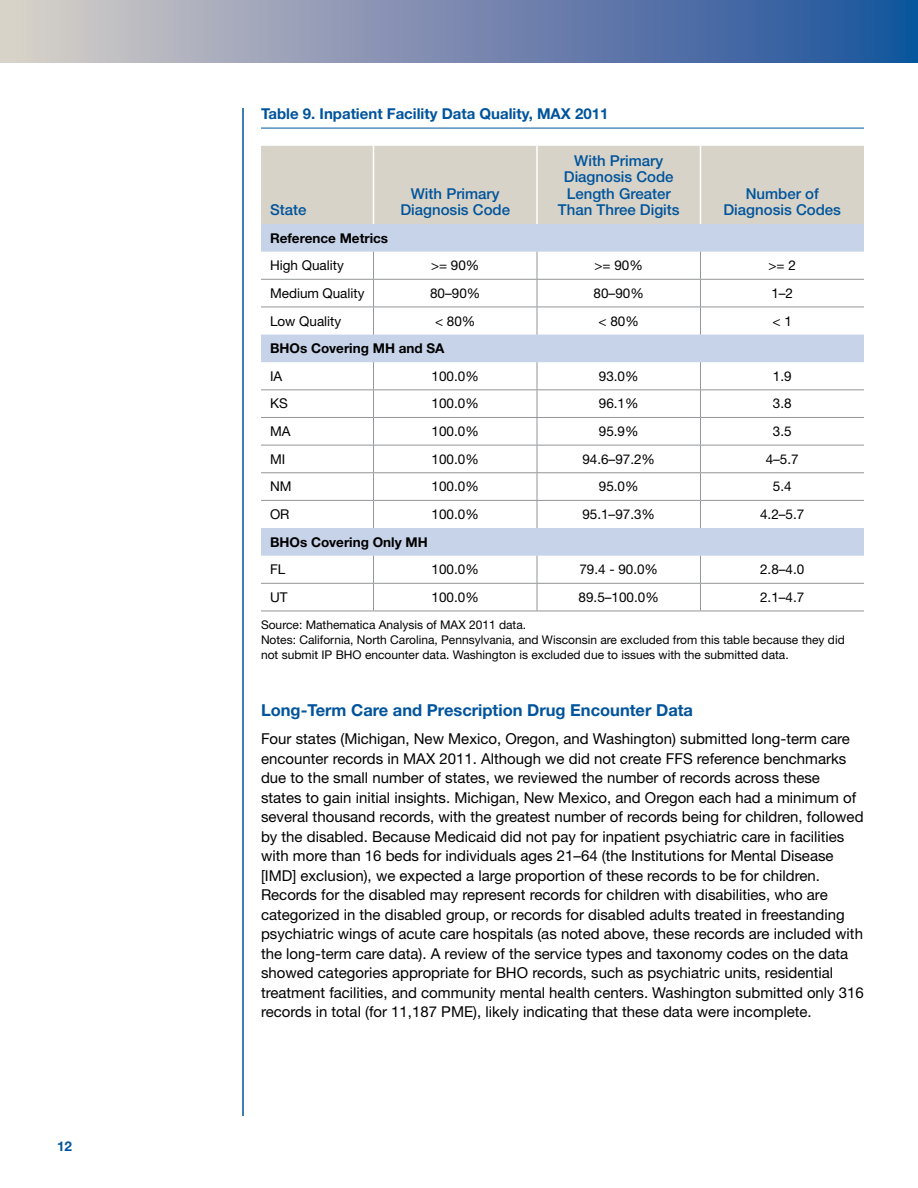
<style>
.page{position:relative;width:918px;height:1188px;background:#fff}
.page>*{position:absolute;margin:0;border:0;box-sizing:border-box;transform-origin:0 0}
.t1{font:700 16.5px "Helvetica Neue LT Std";color:#00549c}
.t2{font:15px/19.5px "Helvetica Neue LT Std";color:#000}
.table_head{font:500 15px/16.5px "Helvetica Neue LT Std";color:#00549c;text-align:center}
.t3{font:700 15px "Helvetica Neue LT Std";color:#00549c}
.table_text{font:13.5px "Helvetica Neue LT Std";color:#000}
.table_text-2{font:700 13.5px "Helvetica Neue LT Std";color:#000}
.t4{font:700 13.5px "Helvetica Neue LT Std";color:#00549c}
.t5{font:12px/15px "Helvetica Neue LT Std";color:#000}
</style>
<div class="page">
<hr style="left:242px;top:108px;width:2px;height:1008px;background:#00549c">
<div style="left:0;top:0;width:918px;height:63px;background:linear-gradient(to right,#dacdc8,#1a4e9b)"></div>
<hr style="left:261px;top:128px;width:603px;height:1px;background:#00549c">
<div style="left:261px;top:146px;width:603px;height:78px;background:#d7d3c8"></div>
<svg style="left:261px;top:224px;width:603px;height:332px"></svg>
<hr style="left:373px;top:146px;width:1px;height:78px;background:#fff">
<hr style="left:536px;top:146px;width:2px;height:78px;background:#fff">
<hr style="left:700px;top:146px;width:1px;height:78px;background:#fff">
<hr style="left:261px;top:279px;width:113px;height:1px;background:#939598">
<hr style="left:374px;top:279px;width:163px;height:1px;background:#939598">
<hr style="left:537px;top:279px;width:163px;height:1px;background:#939598">
<hr style="left:700px;top:279px;width:164px;height:1px;background:#939598">
<hr style="left:261px;top:307px;width:113px;height:1px;background:#939598">
<hr style="left:374px;top:307px;width:163px;height:1px;background:#939598">
<svg style="left:373px;top:252px;width:1px;height:83px"></svg>
<hr style="left:537px;top:307px;width:163px;height:1px;background:#939598">
<svg style="left:537px;top:252px;width:1px;height:83px"></svg>
<hr style="left:700px;top:307px;width:164px;height:1px;background:#939598">
<svg style="left:700px;top:252px;width:1px;height:83px"></svg>
<hr style="left:261px;top:389px;width:113px;height:1px;background:#939598">
<hr style="left:374px;top:389px;width:163px;height:1px;background:#939598">
<hr style="left:537px;top:389px;width:163px;height:1px;background:#939598">
<hr style="left:700px;top:389px;width:164px;height:1px;background:#939598">
<hr style="left:261px;top:417px;width:113px;height:1px;background:#939598">
<hr style="left:374px;top:417px;width:163px;height:1px;background:#939598">
<hr style="left:537px;top:417px;width:163px;height:1px;background:#939598">
<hr style="left:700px;top:417px;width:164px;height:1px;background:#939598">
<hr style="left:261px;top:445px;width:113px;height:1px;background:#939598">
<hr style="left:374px;top:445px;width:163px;height:1px;background:#939598">
<hr style="left:537px;top:445px;width:163px;height:1px;background:#939598">
<hr style="left:700px;top:445px;width:164px;height:1px;background:#939598">
<hr style="left:261px;top:472px;width:113px;height:1px;background:#939598">
<hr style="left:374px;top:472px;width:163px;height:1px;background:#939598">
<hr style="left:537px;top:472px;width:163px;height:1px;background:#939598">
<hr style="left:700px;top:472px;width:164px;height:1px;background:#939598">
<hr style="left:261px;top:500px;width:113px;height:1px;background:#939598">
<hr style="left:374px;top:500px;width:163px;height:1px;background:#939598">
<svg style="left:373px;top:362px;width:1px;height:166px"></svg>
<hr style="left:537px;top:500px;width:163px;height:1px;background:#939598">
<svg style="left:537px;top:362px;width:1px;height:166px"></svg>
<hr style="left:700px;top:500px;width:164px;height:1px;background:#939598">
<svg style="left:700px;top:362px;width:1px;height:166px"></svg>
<hr style="left:261px;top:583px;width:113px;height:1px;background:#939598">
<hr style="left:374px;top:583px;width:163px;height:1px;background:#939598">
<hr style="left:537px;top:583px;width:163px;height:1px;background:#939598">
<hr style="left:700px;top:583px;width:164px;height:1px;background:#939598">
<svg style="left:373px;top:556px;width:1px;height:55px"></svg>
<svg style="left:537px;top:556px;width:1px;height:55px"></svg>
<svg style="left:700px;top:556px;width:1px;height:55px"></svg>
<hr style="left:261px;top:611px;width:113px;height:1px;background:#939598">
<hr style="left:374px;top:611px;width:163px;height:1px;background:#939598">
<hr style="left:537px;top:611px;width:163px;height:1px;background:#939598">
<hr style="left:700px;top:611px;width:164px;height:1px;background:#939598">
<p class="t4" style="left:57px;top:1138px;width:17px">12</p>
<p class="t3" style="left:261px;top:104px;width:349px">Table 9. Inpatient Facility Data Quality, MAX 2011</p>
<p class="table_head" style="left:270px;top:201px;width:38px">State</p>
<p class="table_head" style="left:400px;top:185px;width:111px">With Primary<br>Diagnosis Code</p>
<p class="table_head" style="left:558px;top:152px;width:123px">With Primary<br>Diagnosis Code<br>Length Greater<br>Than Three Digits</p>
<p class="table_head" style="left:723px;top:185px;width:119px">Number of<br>Diagnosis Codes</p>
<p class="table_text-2" style="left:270px;top:229px;width:120px">Reference Metrics</p>
<p class="table_text" style="left:270px;top:257px;width:75px">High Quality</p>
<p class="table_text" style="left:431px;top:257px;width:50px">&gt;= 90%</p>
<p class="table_text" style="left:595px;top:257px;width:50px">&gt;= 90%</p>
<p class="table_text" style="left:769px;top:257px;width:29px">&gt;= 2</p>
<p class="table_text" style="left:270px;top:285px;width:96px">Medium Quality</p>
<p class="table_text" style="left:430px;top:285px;width:52px">80–90%</p>
<p class="table_text" style="left:594px;top:285px;width:52px">80–90%</p>
<p class="table_text" style="left:771px;top:285px;width:23px">1–2</p>
<p class="table_text" style="left:270px;top:313px;width:73px">Low Quality</p>
<p class="table_text" style="left:435px;top:313px;width:42px">&lt; 80%</p>
<p class="table_text" style="left:599px;top:313px;width:42px">&lt; 80%</p>
<p class="table_text" style="left:773px;top:313px;width:21px">&lt; 1</p>
<p class="table_text-2" style="left:270px;top:340px;width:176px">BHOs Covering MH and SA</p>
<p class="table_text" style="left:270px;top:368px;width:14px">IA</p>
<p class="table_text" style="left:432px;top:368px;width:49px">100.0%</p>
<p class="table_text" style="left:599px;top:368px;width:41px">93.0%</p>
<p class="table_text" style="left:773px;top:368px;width:20px">1.9</p>
<p class="table_text" style="left:270px;top:396px;width:19px">KS</p>
<p class="table_text" style="left:432px;top:396px;width:49px">100.0%</p>
<p class="table_text" style="left:599px;top:396px;width:41px">96.1%</p>
<p class="table_text" style="left:773px;top:396px;width:20px">3.8</p>
<p class="table_text" style="left:270px;top:423px;width:22px">MA</p>
<p class="table_text" style="left:432px;top:423px;width:49px">100.0%</p>
<p class="table_text" style="left:599px;top:423px;width:41px">95.9%</p>
<p class="table_text" style="left:773px;top:423px;width:20px">3.5</p>
<p class="table_text" style="left:270px;top:451px;width:17px">MI</p>
<p class="table_text" style="left:432px;top:451px;width:49px">100.0%</p>
<p class="table_text" style="left:582px;top:451px;width:74px">94.6–97.2%</p>
<p class="table_text" style="left:766px;top:451px;width:35px">4–5.7</p>
<p class="table_text" style="left:270px;top:479px;width:23px">NM</p>
<p class="table_text" style="left:432px;top:479px;width:49px">100.0%</p>
<p class="table_text" style="left:599px;top:479px;width:41px">95.0%</p>
<p class="table_text" style="left:773px;top:479px;width:20px">5.4</p>
<p class="table_text" style="left:270px;top:506px;width:21px">OR</p>
<p class="table_text" style="left:432px;top:506px;width:49px">100.0%</p>
<p class="table_text" style="left:582px;top:506px;width:74px">95.1–97.3%</p>
<p class="table_text" style="left:760px;top:506px;width:46px">4.2–5.7</p>
<p class="table_text-2" style="left:270px;top:533px;width:159px">BHOs Covering Only MH</p>
<p class="table_text" style="left:270px;top:561px;width:17px">FL</p>
<p class="table_text" style="left:432px;top:561px;width:49px">100.0%</p>
<p class="table_text" style="left:579px;top:561px;width:80px">79.4 - 90.0%</p>
<p class="table_text" style="left:760px;top:561px;width:46px">2.8–4.0</p>
<p class="table_text" style="left:270px;top:589px;width:19px">UT</p>
<p class="table_text" style="left:432px;top:589px;width:49px">100.0%</p>
<p class="table_text" style="left:579px;top:589px;width:82px">89.5–100.0%</p>
<p class="table_text" style="left:760px;top:589px;width:46px">2.1–4.7</p>
<p class="t5" style="left:261px;top:617px;width:267px">Source: Mathematica Analysis of MAX 2011 data.</p>
<p class="t5" style="left:261px;top:632px;width:585px">Notes: California, North Carolina, Pennsylvania, and Wisconsin are excluded from this table because they did not submit IP BHO encounter data. Washington is excluded due to issues with the submitted data.</p>
<h3 class="t1" style="left:261px;top:699px;width:434px">Long-Term Care and Prescription Drug Encounter Data</h3>
<p class="t2" style="left:261px;top:729px;width:604px">Four states (Michigan, New Mexico, Oregon, and Washington) submitted long-term care encounter records in MAX 2011. Although we did not create FFS reference benchmarks due to the small number of states, we reviewed the number of records across these states to gain initial insights. Michigan, New Mexico, and Oregon each had a minimum of several thousand records, with the greatest number of records being for children, followed by the disabled. Because Medicaid did not pay for inpatient psychiatric care in facilities with more than 16 beds for individuals ages 21–64 (the Institutions for Mental Disease [IMD] exclusion), we expected a large proportion of these records to be for children.<br>Records for the disabled may represent records for children with disabilities, who are categorized in the disabled group, or records for disabled adults treated in freestanding psychiatric wings of acute care hospitals (as noted above, these records are included with the long-term care data). A review of the service types and taxonomy codes on the data showed categories appropriate for BHO records, such as psychiatric units, residential treatment facilities, and community mental health centers. Washington submitted only 316 records in total (for 11,187 PME), likely indicating that these data were incomplete.</p>
</div>
